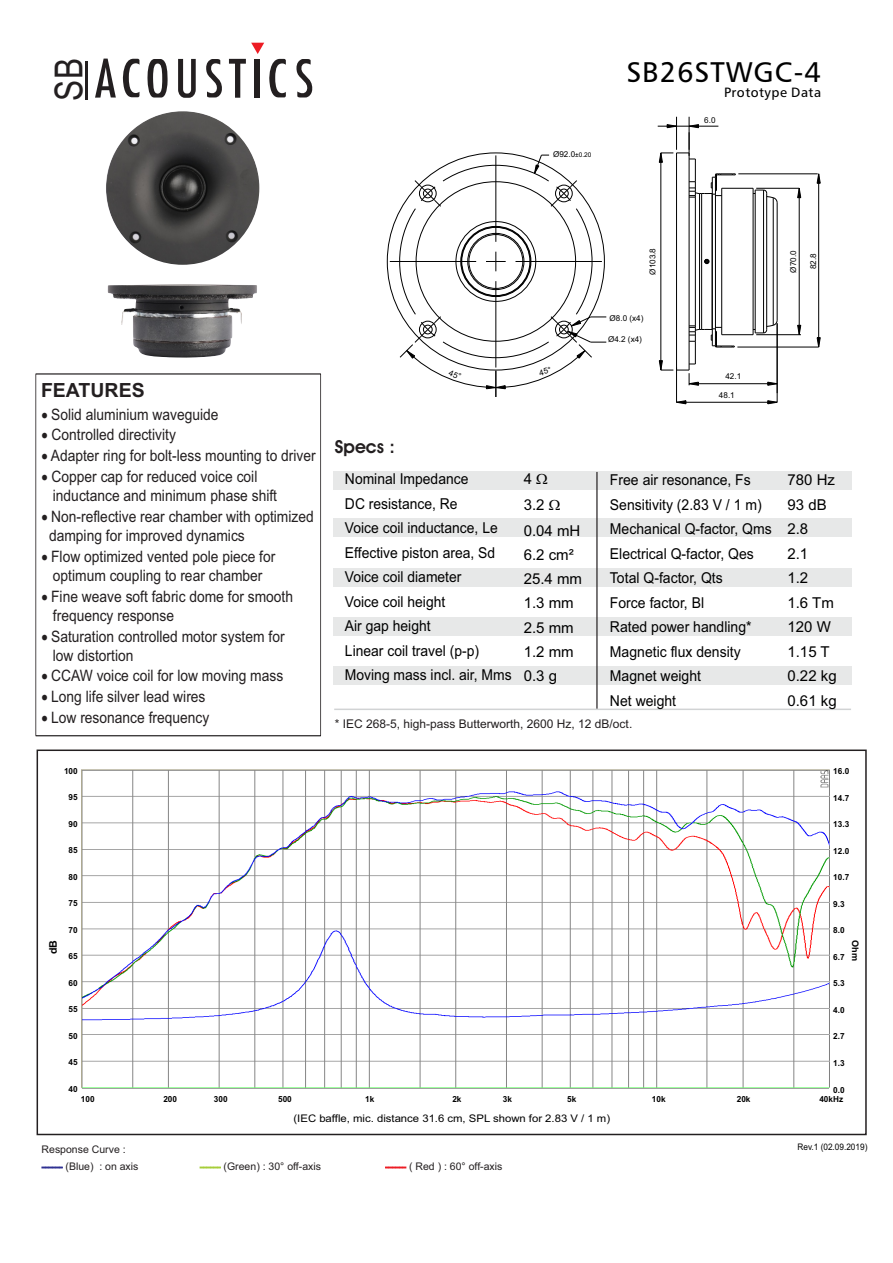
<style>
.page{position:relative;width:893px;height:1263px;background:#fff}
.page>*{position:absolute;margin:0;border:0;box-sizing:border-box;transform-origin:0 0}
.t1{font:38.7px "Arial Narrow";color:#231f20}
.t2{font:28.5px "Humanist 777 BT Roman B";letter-spacing:.035em;color:#000}
.t3{font:700 19.5px "Arial";color:#231f20}
.t4{font:600 18px "Avant Garde IT Cby BT";color:#231f20}
.t5{font:15.75px/19.2px "Arial";color:#231f20;scale:.88 1}
.t6{font:15px/24.5px "Arial";color:#000;scale:.93 1}
.t7{font:15px/24.6px "Arial";color:#000}
.t8{font:13.5px "Humanist 777 BT Roman B";letter-spacing:.035em;color:#000}
.t9{font:12px "Arial";color:#231f20}
.t10{font:10.5px "Arial";color:#231f20}
.t11{font:10.5px "Arial";color:#000;scale:1.08 1}
.t12{font:700 10.5px "Arial";color:#000}
.t13{font:9px "Arial";color:#000;scale:.92 1}
.t14{font:700 9px "Arial";color:#000}
.t15{font:700 8.4px "Arial";color:#000}
.t16{font:8.1px "Arial";color:#000}
.s1{font-size:6.45px}
.s2{color:#2e3092}
.s3{color:#a6ce39}
.s4{color:#ed1c24}
</style>
<div class="page">
<div style="left:37px;top:749px;width:830px;height:386px;border:2px solid #231f20"></div>
<div style="left:333px;top:471px;width:518px;height:18px;background:#e7e8e8"></div>
<div style="left:333px;top:518px;width:518px;height:18px;background:#e7e8e8"></div>
<div style="left:333px;top:568px;width:518px;height:18px;background:#e7e8e8"></div>
<div style="left:333px;top:617px;width:518px;height:19px;background:#e7e8e8"></div>
<div style="left:333px;top:666px;width:518px;height:18px;background:#e7e8e8"></div>
<hr style="left:596px;top:472px;width:2px;height:237px;background:#231f20">
<hr style="left:334px;top:708px;width:517px;height:2px;background:#d1d3d4">
<svg style="left:178px;top:59px;width:18px;height:39px"></svg>
<svg style="left:123px;top:59px;width:16px;height:38px"></svg>
<svg style="left:229px;top:43px;width:57px;height:55px"></svg>
<svg style="left:206px;top:59px;width:16px;height:39px"></svg>
<hr style="left:85px;top:61px;width:3px;height:39px;background:#231f20">
<svg style="left:95px;top:59px;width:21px;height:39px"></svg>
<svg style="left:147px;top:59px;width:21px;height:39px"></svg>
<svg style="left:296px;top:59px;width:17px;height:39px"></svg>
<img style="left:106px;top:111px;width:153px;height:154px;border-radius:50%">
<img style="left:108px;top:284px;width:149px;height:74px">
<hr style="left:777px;top:203px;width:1px;height:117px;background:#000">
<hr style="left:722px;top:334px;width:31px;height:1px;background:#000">
<hr style="left:722px;top:188px;width:31px;height:1px;background:#000">
<svg style="left:754px;top:319px;width:24px;height:15px"></svg>
<svg style="left:754px;top:189px;width:24px;height:15px"></svg>
<hr style="left:695px;top:197px;width:1px;height:129px;background:#000">
<hr style="left:701px;top:193px;width:1px;height:136px;background:#000">
<svg style="left:704px;top:259px;width:5px;height:5px"></svg>
<hr style="left:676px;top:153px;width:1px;height:217px;background:#000">
<hr style="left:689px;top:153px;width:1px;height:217px;background:#000">
<hr style="left:766px;top:193px;width:1px;height:137px;background:#000">
<hr style="left:755px;top:190px;width:1px;height:143px;background:#000">
<hr style="left:712px;top:194px;width:1px;height:135px;background:#000">
<hr style="left:715px;top:194px;width:1px;height:135px;background:#000">
<hr style="left:753px;top:188px;width:1px;height:147px;background:#000">
<hr style="left:721px;top:188px;width:1px;height:147px;background:#000">
<hr style="left:699px;top:193px;width:1px;height:136px;background:#000">
<hr style="left:763px;top:190px;width:1px;height:143px;background:#000">
<hr style="left:773px;top:198px;width:1px;height:127px;background:#000">
<hr style="left:390px;top:261px;width:86px;height:1px;background:#000">
<svg style="left:797px;top:324px;width:5px;height:12px"></svg>
<svg style="left:797px;top:187px;width:5px;height:12px"></svg>
<hr style="left:756px;top:334px;width:45px;height:1px;background:#000">
<hr style="left:756px;top:188px;width:43px;height:1px;background:#000">
<hr style="left:799px;top:188px;width:1px;height:147px;background:#000">
<svg style="left:816px;top:173px;width:5px;height:11px"></svg>
<svg style="left:816px;top:337px;width:5px;height:10px"></svg>
<hr style="left:738px;top:173px;width:80px;height:1px;background:#000">
<hr style="left:737px;top:347px;width:82px;height:1px;background:#000">
<hr style="left:818px;top:174px;width:1px;height:173px;background:#000">
<hr style="left:660px;top:153px;width:1px;height:217px;background:#000">
<hr style="left:689px;top:117px;width:1px;height:33px;background:#000">
<hr style="left:676px;top:117px;width:1px;height:33px;background:#000">
<svg style="left:658px;top:124px;width:78px;height:74px"></svg>
<svg style="left:767px;top:381px;width:10px;height:5px"></svg>
<svg style="left:658px;top:325px;width:77px;height:61px"></svg>
<hr style="left:689px;top:383px;width:88px;height:1px;background:#000">
<svg style="left:677px;top:400px;width:10px;height:5px"></svg>
<svg style="left:767px;top:400px;width:11px;height:5px"></svg>
<hr style="left:676px;top:367px;width:1px;height:35px;background:#000">
<hr style="left:777px;top:323px;width:1px;height:79px;background:#000">
<hr style="left:676px;top:402px;width:101px;height:1px;background:#000">
<div style="left:35px;top:374px;width:286px;height:362px;border:1px solid #231f20"></div>
<img style="left:81px;top:769px;width:748px;height:320px">
<svg style="left:394px;top:154px;width:212px;height:243px"></svg>
<h1 class="t1" style="left:54px;top:101px;width:44px;rotate:-90deg">SB</h1>
<p class="t16" style="left:553px;top:151px;width:40px">Ø92.0<span class="s1">±0.20</span></p>
<h2 class="t2" style="left:626px;top:61px;width:196px">SB26STWGC-4</h2>
<p class="t16" style="left:704px;top:117px;width:13px">6.0</p>
<p class="t8" style="left:724px;top:87px;width:99px">Prototype Data</p>
<p class="t3" style="left:41px;top:382px;width:105px">FEATURES</p>
<p class="t5" style="left:41px;top:406px;width:203px">• Solid aluminium waveguide</p>
<p class="t5" style="left:41px;top:427px;width:154px">• Controlled directivity</p>
<p class="t5" style="left:41px;top:447px;width:313px">• Adapter ring for bolt-less mounting to driver</p>
<p class="t5" style="left:53px;top:468px;width:256px;text-indent:-12px">• Copper cap for reduced voice coil inductance and minimum phase shift</p>
<p class="t5" style="left:49px;top:508px;width:302px;text-indent:-8px">• Non-reflective rear chamber with optimized damping for improved dynamics</p>
<p class="t5" style="left:41px;top:548px;width:267px;text-align:center">• Flow optimized vented pole piece for optimum coupling to rear chamber</p>
<p class="t5" style="left:53px;top:588px;width:274px;text-indent:-12px">• Fine weave soft fabric dome for smooth frequency response</p>
<p class="t5" style="left:53px;top:628px;width:265px;text-indent:-12px">• Saturation controlled motor system for low distortion</p>
<p class="t5" style="left:41px;top:668px;width:276px">• CCAW voice coil for low moving mass</p>
<p class="t5" style="left:41px;top:688px;width:188px">• Long life silver lead wires</p>
<p class="t5" style="left:41px;top:709px;width:192px">• Low resonance frequency</p>
<p class="t15" style="left:64px;top:768px;width:15px">100</p>
<p class="t15" style="left:69px;top:794px;width:11px">95</p>
<p class="t15" style="left:69px;top:821px;width:11px">90</p>
<p class="t15" style="left:69px;top:847px;width:11px">85</p>
<p class="t15" style="left:69px;top:874px;width:11px">80</p>
<p class="t15" style="left:69px;top:900px;width:11px">75</p>
<p class="t15" style="left:69px;top:927px;width:11px">70</p>
<p class="t15" style="left:69px;top:953px;width:11px">65</p>
<p class="t15" style="left:69px;top:980px;width:11px">60</p>
<p class="t15" style="left:69px;top:1006px;width:11px">55</p>
<p class="t15" style="left:69px;top:1033px;width:11px">50</p>
<p class="t15" style="left:69px;top:1059px;width:11px">45</p>
<p class="t15" style="left:69px;top:1085px;width:11px">40</p>
<p class="t12" style="left:49px;top:954px;width:16px;rotate:-90deg">dB</p>
<p class="t16" style="left:649px;top:275px;width:28px;rotate:-90deg">Ø103.8</p>
<p class="t16" style="left:790px;top:273px;width:24px;rotate:-90deg">Ø70.0</p>
<p class="t16" style="left:810px;top:269px;width:17px;rotate:-90deg">82.8</p>
<p class="t4" style="left:335px;top:439px;width:62px">Specs :</p>
<p class="t16" style="left:610px;top:315px;width:35px">Ø8.0 (x4)</p>
<p class="t16" style="left:608px;top:336px;width:35px">Ø4.2 (x4)</p>
<p class="t16" style="left:725px;top:373px;width:17px">42.1</p>
<p class="t16" style="left:719px;top:392px;width:17px">48.1</p>
<p class="t7" style="left:524px;top:468px;width:60px">4<br>3.2<br>0.04 mH<br>6.2 cm²<br>25.4 mm<br>1.3 mm<br>2.5 mm<br>1.2 mm<br>0.3 g</p>
<p class="t6" style="left:345px;top:468px;width:181px">Nominal Impedance<br>DC resistance, Re<br>Voice coil inductance, Le<br>Effective piston area, Sd<br>Voice coil diameter<br>Voice coil height<br>Air gap height<br>Linear coil travel (p-p)<br>Moving mass incl. air, Mms</p>
<p class="t6" style="left:610px;top:469px;width:176px">Free air resonance, Fs<br>Sensitivity (2.83 V / 1 m)<br>Mechanical Q-factor, Qms<br>Electrical Q-factor, Qes<br>Total Q-factor, Qts<br>Force factor, Bl<br>Rated power handling*<br>Magnetic flux density<br>Magnet weight<br>Net weight</p>
<p class="t7" style="left:787px;top:469px;width:51px">780 Hz<br>93 dB<br>2.8<br>2.1<br>1.2<br>1.6 Tm<br>120 W<br>1.15 T<br>0.22 kg<br>0.61 kg</p>
<p class="t9" style="left:335px;top:720px;width:299px">* IEC 268-5, high-pass Butterworth, 2600 Hz, 12 dB/oct.</p>
<p class="t15" style="left:833px;top:768px;width:18px">16.0</p>
<p class="t15" style="left:833px;top:794px;width:18px">14.7</p>
<p class="t15" style="left:833px;top:821px;width:18px">13.3</p>
<p class="t15" style="left:833px;top:847px;width:18px">12.0</p>
<p class="t15" style="left:833px;top:874px;width:18px">10.7</p>
<p class="t15" style="left:833px;top:900px;width:13px">9.3</p>
<p class="t15" style="left:833px;top:927px;width:13px">8.0</p>
<p class="t15" style="left:833px;top:954px;width:13px">6.7</p>
<p class="t15" style="left:833px;top:980px;width:13px">5.3</p>
<p class="t15" style="left:833px;top:1007px;width:13px">4.0</p>
<p class="t15" style="left:833px;top:1033px;width:13px">2.7</p>
<p class="t15" style="left:833px;top:1060px;width:13px">1.3</p>
<p class="t15" style="left:833px;top:1086px;width:13px">0.0</p>
<p class="t14" style="left:859px;top:940px;width:22px;rotate:90deg">Ohm</p>
<p class="t15" style="left:81px;top:1095px;width:15px">100</p>
<p class="t15" style="left:163px;top:1095px;width:15px">200</p>
<p class="t15" style="left:214px;top:1095px;width:15px">300</p>
<p class="t15" style="left:278px;top:1095px;width:15px">500</p>
<p class="t15" style="left:365px;top:1095px;width:11px">1k</p>
<p class="t15" style="left:452px;top:1095px;width:11px">2k</p>
<p class="t15" style="left:503px;top:1095px;width:11px">3k</p>
<p class="t15" style="left:567px;top:1095px;width:11px">5k</p>
<p class="t15" style="left:652px;top:1095px;width:15px">10k</p>
<p class="t15" style="left:737px;top:1095px;width:15px">20k</p>
<p class="t15" style="left:819px;top:1095px;width:25px">40kHz</p>
<p class="t11" style="left:294px;top:1114px;width:295px">(IEC baffle, mic. distance 31.6 cm, SPL shown for 2.83 V / 1 m)</p>
<p class="t10" style="left:42px;top:1145px;width:86px">Response Curve :</p>
<p class="t13" style="left:797px;top:1143px;width:77px">Rev.1 (02.09.2019)</p>
<p class="t10" style="left:42px;top:1162px;width:98px"><span class="s2">------</span> (Blue) : on axis</p>
<p class="t10" style="left:200px;top:1162px;width:123px"><span class="s3">------</span> (Green) : 30° off-axis</p>
<p class="t10" style="left:385px;top:1162px;width:119px"><span class="s4">------</span> ( Red ) : 60° off-axis</p>
</div>
